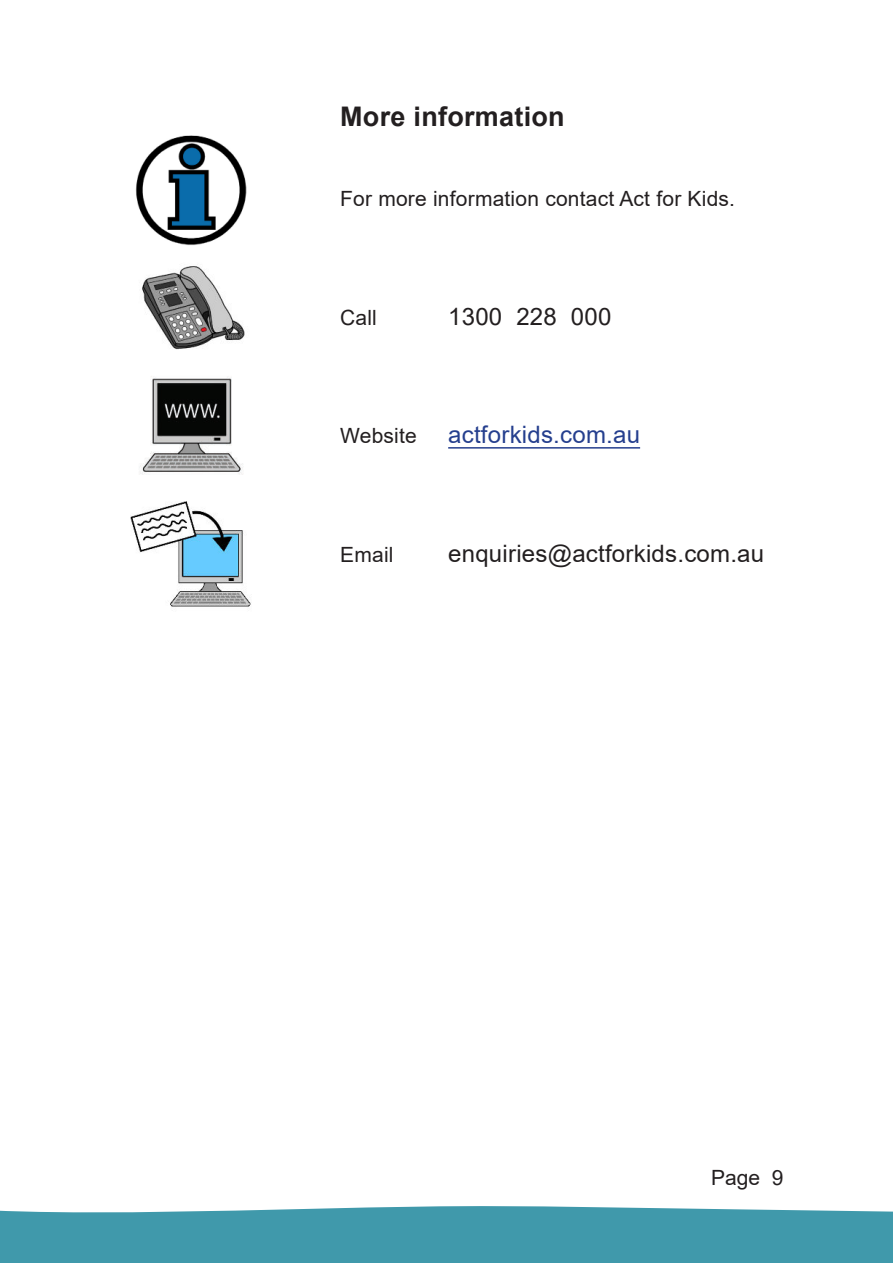
<style>
.page{position:relative;width:893px;height:1263px;background:#fff}
.page>*{position:absolute;margin:0;border:0;box-sizing:border-box;transform-origin:0 0}
.t1{font:700 27px "Arial";letter-spacing:.01em;color:#231f20}
.t2{font:24px "Arial";letter-spacing:.01em;color:#231f20}
.t3{font:24px "Arial";letter-spacing:.01em;color:#253f8e}
.t4{font:21px "Arial";letter-spacing:.01em;color:#231f20}
</style>
<div class="page">
<div style="left:0;top:1206px;width:893px;height:57px;background:#4099ab"></div>
<hr style="left:448px;top:447px;width:192px;height:2px;background:#253f8e">
<img style="left:135px;top:135px;width:112px;height:110px">
<img style="left:142px;top:266px;width:103px;height:84px">
<img style="left:139px;top:376px;width:104px;height:99px">
<img style="left:131px;top:501px;width:120px;height:106px">
<p class="t1" style="left:340px;top:106px;width:226px">More information</p>
<p class="t4" style="left:340px;top:191px;width:396px">For more information contact Act for Kids.</p>
<p class="t4" style="left:340px;top:309px;width:38px">Call</p>
<p class="t2" style="left:448px;top:307px;width:165px">1300 228 000</p>
<p class="t4" style="left:340px;top:428px;width:78px">Website</p>
<p class="t3" style="left:448px;top:426px;width:193px">actforkids.com.au</p>
<p class="t4" style="left:340px;top:547px;width:55px">Email</p>
<p class="t2" style="left:448px;top:544px;width:318px">enquiries@actforkids.com.au</p>
<p class="t4" style="left:711px;top:1169px;width:74px">Page 9</p>
</div>
